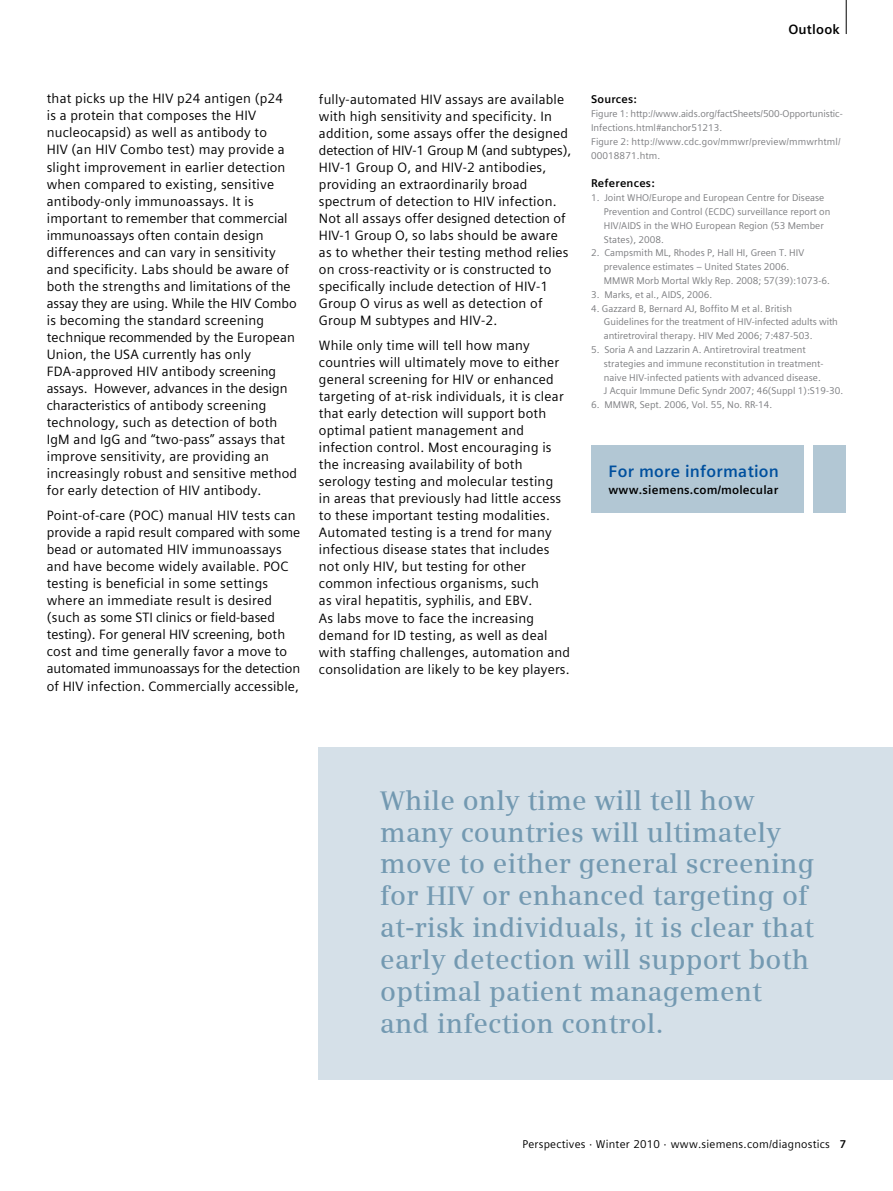
<style>
.page{position:relative;width:893px;height:1191px;background:#fff}
.page>*{position:absolute;margin:0;border:0;box-sizing:border-box;transform-origin:0 0}
.t1{font:600 27px/32px "Siemens Serif";letter-spacing:.005em;color:#7399b1}
.t2{font:700 16.5px "Siemens Sans Global";letter-spacing:.015em;color:#00509e}
.t3{font:13.5px/17px "Siemens Sans Global";letter-spacing:.015em;color:#000}
.t4{font:700 13.5px "Siemens Sans Global";letter-spacing:.015em;color:#000}
.t5{font:700 12px "Siemens Sans Global";letter-spacing:.015em;color:#000}
.t6{font:11.25px "Siemens Sans Global";letter-spacing:.02em;color:#000}
.t7{font:700 11.25px "Siemens Sans Global";letter-spacing:.02em;color:#000}
.t8{font:9.75px/13.8px "Siemens Sans Global";color:#7c7d80}
.s1{font-weight:700}
</style>
<div class="page">
<hr style="left:846px;top:0;width:1px;height:34px;background:#000">
<div style="left:319px;top:747px;width:574px;height:332px;background:#d5e0e8"></div>
<div style="left:813px;top:446px;width:33px;height:67px;background:#b2c7d4"></div>
<div style="left:591px;top:446px;width:213px;height:67px;background:#b2c7d4"></div>
<p class="t4" style="left:788px;top:19px;width:53px">Outlook</p>
<p class="t3" style="left:47px;top:90px;width:252px">that picks up the HIV p24 antigen (p24<br>is a protein that composes the HIV nucleocapsid) as well as antibody to<br>HIV (an HIV Combo test) may provide a slight improvement in earlier detection when compared to existing, sensitive antibody-only immunoassays. It is important to remember that commercial immunoassays often contain design differences and can vary in sensitivity and specificity. Labs should be aware of both the strengths and limitations of the assay they are using. While the HIV Combo is becoming the standard screening technique recommended by the European Union, the USA currently has only FDA-approved HIV antibody screening assays. However, advances in the design characteristics of antibody screening technology, such as detection of both IgM and IgG and “two-pass” assays that improve sensitivity, are providing an increasingly robust and sensitive method for early detection of HIV antibody.</p>
<p class="t3" style="left:47px;top:507px;width:255px">Point-of-care (POC) manual HIV tests can provide a rapid result compared with some bead or automated HIV immunoassays and have become widely available. POC testing is beneficial in some settings where an immediate result is desired (such as some STI clinics or field-based testing). For general HIV screening, both cost and time generally favor a move to automated immunoassays for the detection of HIV infection. Commercially accessible,</p>
<p class="t3" style="left:319px;top:90px;width:254px">fully-automated HIV assays are available with high sensitivity and specificity. In addition, some assays offer the designed detection of HIV-1 Group M (and subtypes), HIV-1 Group O, and HIV-2 antibodies, providing an extraordinarily broad spectrum of detection to HIV infection.<br>Not all assays offer designed detection of HIV-1 Group O, so labs should be aware as to whether their testing method relies on cross-reactivity or is constructed to specifically include detection of HIV-1<br>Group O virus as well as detection of Group M subtypes and HIV-2.</p>
<p class="t3" style="left:319px;top:337px;width:253px">While only time will tell how many countries will ultimately move to either general screening for HIV or enhanced targeting of at-risk individuals, it is clear that early detection will support both optimal patient management and infection control. Most encouraging is the increasing availability of both serology testing and molecular testing<br>in areas that previously had little access to these important testing modalities.<br>Automated testing is a trend for many infectious disease states that includes not only HIV, but testing for other common infectious organisms, such<br>as viral hepatitis, syphilis, and EBV.<br>As labs move to face the increasing demand for ID testing, as well as deal with staffing challenges, automation and consolidation are likely to be key players.</p>
<p class="t7" style="left:591px;top:91px;width:47px">Sources:</p>
<p class="t8" style="left:591px;top:107px;width:253px">Figure 1: http://www.aids.org/factSheets/500-Opportunistic-Infections.html#anchor51213.<br>Figure 2: http://www.cdc.gov/mmwr/preview/mmwrhtml/ 00018871.htm.</p>
<p class="t7" style="left:591px;top:175px;width:65px">References:</p>
<p class="t8" style="left:604px;top:191px;width:228px;text-indent:-13px">1. Joint WHO/Europe and European Centre for Disease Prevention and Control (ECDC) surveillance report on HIV/AIDS in the WHO European Region (53 Member States), 2008.</p>
<p class="t8" style="left:604px;top:246px;width:228px;text-indent:-13px">2. Campsmith ML, Rhodes P, Hall HI, Green T. HIV prevalence estimates – United States 2006.<br>MMWR Morb Mortal Wkly Rep. 2008; 57(39):1073-6.</p>
<p class="t8" style="left:591px;top:287px;width:123px">3. Marks, et al., AIDS, 2006.</p>
<p class="t8" style="left:604px;top:301px;width:236px;text-indent:-13px">4. Gazzard B, Bernard AJ, Boffito M et al. British<br>Guidelines for the treatment of HIV-infected adults with antiretroviral therapy. HIV Med 2006; 7:487-503.</p>
<p class="t8" style="left:604px;top:343px;width:241px;text-indent:-13px">5. Soria A and Lazzarin A. Antiretroviral treatment strategies and immune reconstitution in treatment&shy;naive HIV-infected patients with advanced disease.<br>J Acquir Immune Defic Syndr 2007; 46(Suppl 1):S19-30.</p>
<p class="t8" style="left:591px;top:398px;width:183px">6. MMWR, Sept. 2006, Vol. 55, No. RR-14.</p>
<p class="t2" style="left:608px;top:458px;width:172px">For more information</p>
<p class="t5" style="left:608px;top:480px;width:171px">www.siemens.com/molecular</p>
<p class="t1" style="left:380px;top:784px;width:436px">While only time will tell how many countries will ultimately move to either general screening for HIV or enhanced targeting of at-risk individuals, it is clear that early detection will support both optimal patient management and infection control.</p>
<p class="t6" style="left:522px;top:1135px;width:325px">Perspectives · Winter 2010 · www.siemens.com/diagnostics <span class="s1">7</span></p>
</div>
